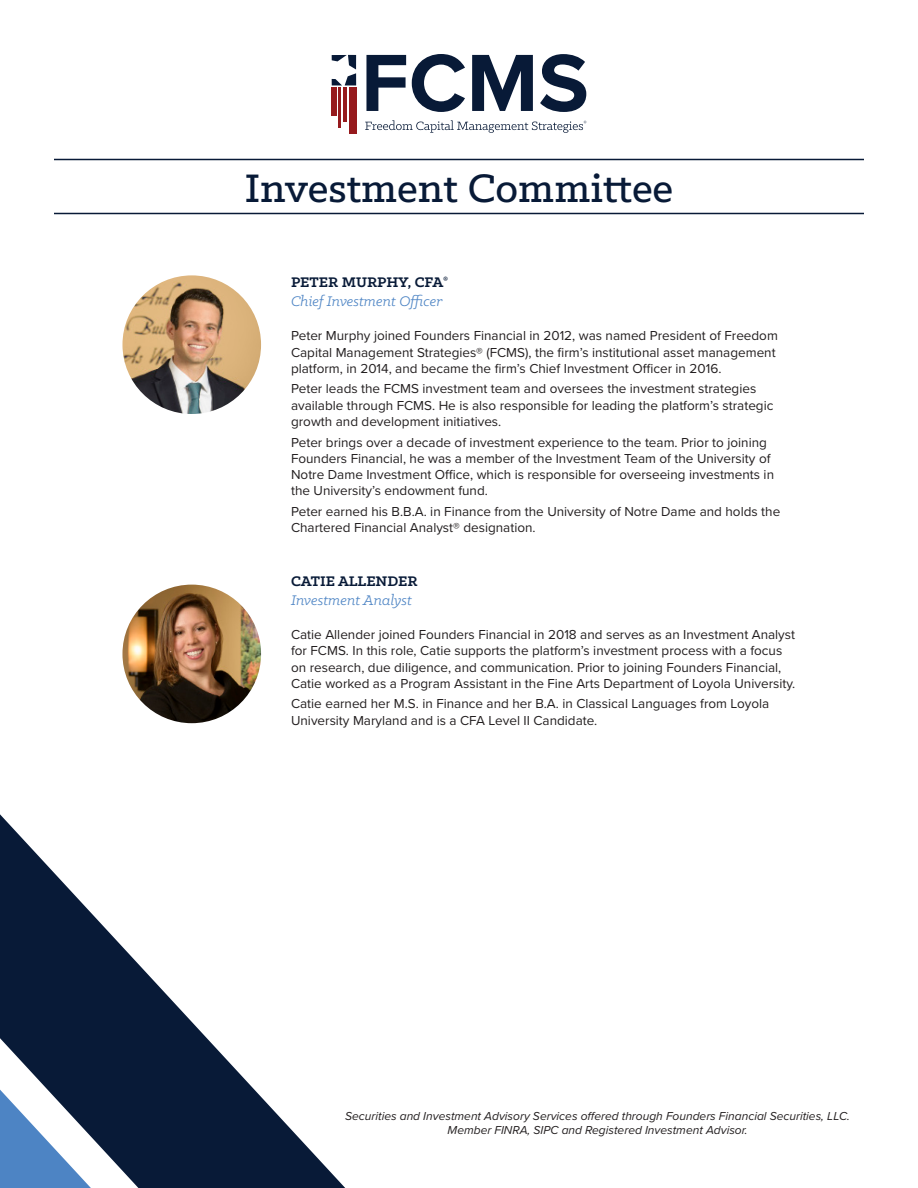
<style>
.page{position:relative;width:918px;height:1188px;background:#fff}
.page>*{position:absolute;margin:0;border:0;box-sizing:border-box;transform-origin:0 0}
.t1{font:500 45px "Klinic Slab";color:#081a37}
.t2{font:italic 15.75px "Klinic Slab";color:#4d84c4}
.t3{font:700 15.75px "Klinic Slab";color:#081a37}
.t4{font:13.5px/16.2px "Proxima Nova";color:#231f20}
.t5{font:italic 12px/14.4px "Proxima Nova";color:#231f20;text-align:center}
.s1{font-family:"Minion Pro";font-weight:400}
</style>
<div class="page">
<svg style="left:365px;top:120px;width:221px;height:13px"></svg>
<svg style="left:366px;top:55px;width:40px;height:56px"></svg>
<svg style="left:412px;top:54px;width:53px;height:58px"></svg>
<svg style="left:472px;top:55px;width:61px;height:56px"></svg>
<svg style="left:540px;top:54px;width:46px;height:58px"></svg>
<svg style="left:332px;top:55px;width:24px;height:30px"></svg>
<div style="left:332px;top:87px;width:5px;height:29px;background:#961a1d"></div>
<hr style="left:339px;top:87px;width:2px;height:41px;background:#961a1d">
<hr style="left:343px;top:87px;width:4px;height:34px;background:#961a1d">
<div style="left:349px;top:87px;width:7px;height:46px;background:#961a1d"></div>
<img style="left:122px;top:275px;width:139px;height:139px;border-radius:69px">
<img style="left:122px;top:585px;width:139px;height:138px;border-radius:69px">
<hr style="left:54px;top:159px;width:810px;height:1px;background:#081a37">
<hr style="left:54px;top:213px;width:810px;height:1px;background:#081a37">
<svg style="left:0;top:814px;width:345px;height:374px"></svg>
<p class="t1" style="left:245px;top:159px;width:430px">Investment Committee</p>
<p class="t3" style="left:291px;top:272px;width:159px">PETER MURPHY, CFA<span class="s1">®</span></p>
<p class="t2" style="left:291px;top:291px;width:153px">Chief Investment Officer</p>
<p class="t4" style="left:291px;top:327px;width:488px">Peter Murphy joined Founders Financial in 2012, was named President of Freedom<br>Capital Management Strategies® (FCMS), the firm’s institutional asset management platform, in 2014, and became the firm’s Chief Investment Officer in 2016.</p>
<p class="t4" style="left:291px;top:380px;width:484px">Peter leads the FCMS investment team and oversees the investment strategies available through FCMS. He is also responsible for leading the platform’s strategic growth and development initiatives.</p>
<p class="t4" style="left:291px;top:433px;width:485px">Peter brings over a decade of investment experience to the team. Prior to joining Founders Financial, he was a member of the Investment Team of the University of Notre Dame Investment Office, which is responsible for overseeing investments in the University’s endowment fund.</p>
<p class="t4" style="left:291px;top:503px;width:491px">Peter earned his B.B.A. in Finance from the University of Notre Dame and holds the<br>Chartered Financial Analyst® designation.</p>
<p class="t3" style="left:291px;top:571px;width:128px">CATIE ALLENDER</p>
<p class="t2" style="left:291px;top:590px;width:122px">Investment Analyst</p>
<p class="t4" style="left:291px;top:626px;width:506px">Catie Allender joined Founders Financial in 2018 and serves as an Investment Analyst for FCMS. In this role, Catie supports the platform’s investment process with a focus on research, due diligence, and communication. Prior to joining Founders Financial, Catie worked as a Program Assistant in the Fine Arts Department of Loyola University.</p>
<p class="t4" style="left:291px;top:695px;width:480px">Catie earned her M.S. in Finance and her B.A. in Classical Languages from Loyola<br>University Maryland and is a CFA Level II Candidate.</p>
<p class="t5" style="left:345px;top:1108px;width:506px">Securities and Investment Advisory Services offered through Founders Financial Securities, LLC.<br>Member FINRA, SIPC and Registered Investment Advisor.</p>
</div>
